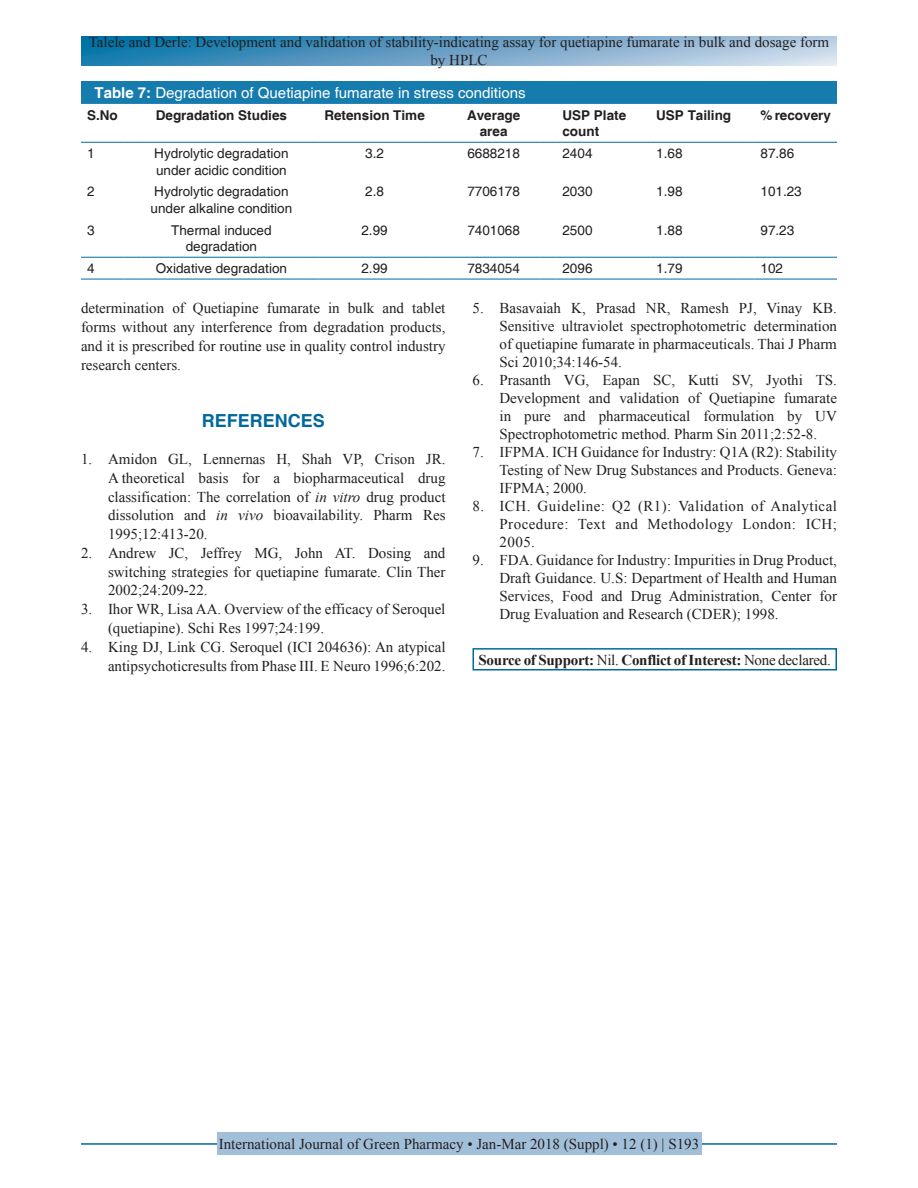
<style>
.page{position:relative;width:918px;height:1188px;background:#fff}
.page>*{position:absolute;margin:0;border:0;box-sizing:border-box;transform-origin:0 0}
.t1{font:700 18px "Helvetica";color:#00689e}
.REF{font:15px/18px "Times New Roman";color:#231f20;text-align:justify}
.TX{font:15px/18.8px "Times New Roman";color:#231f20;text-align:justify}
.TT{font:15px "Helvetica";color:#fff}
.t2{font:700 15px "Times New Roman";letter-spacing:-.015em;color:#231f20}
.TB{font:13.5px/16.5px "Helvetica";color:#231f20}
.TBL{font:13.5px/16.5px "Helvetica";color:#231f20;text-align:center}
.TCH{font:700 13.5px/16.5px "Helvetica";color:#231f20;text-align:center}
.s1{font-weight:700}
.s2{font-style:italic}
.s3{font-weight:400}
</style>
<div class="page">
<svg style="left:81px;top:37px;width:756px;height:28px;background:#6aa3c7"></svg>
<hr style="left:81px;top:1143px;width:756px;height:2px;background:#00689e">
<div style="left:217px;top:1133px;width:484px;height:22px;background:#a2bfda"></div>
<div style="left:472px;top:648px;width:365px;height:22px;border:2px solid #00689e"></div>
<div style="left:81px;top:81px;width:756px;height:23px;background:#167cae"></div>
<hr style="left:81px;top:257px;width:43px;height:1px;background:#00689e">
<svg style="left:124px;top:257px;width:18px;height:1px"></svg>
<hr style="left:142px;top:257px;width:159px;height:1px;background:#00689e">
<svg style="left:301px;top:257px;width:17px;height:1px"></svg>
<hr style="left:318px;top:257px;width:113px;height:1px;background:#00689e">
<svg style="left:431px;top:257px;width:17px;height:1px"></svg>
<hr style="left:448px;top:257px;width:91px;height:1px;background:#00689e">
<svg style="left:539px;top:257px;width:17px;height:1px"></svg>
<hr style="left:556px;top:257px;width:77px;height:1px;background:#00689e">
<svg style="left:633px;top:257px;width:17px;height:1px"></svg>
<hr style="left:650px;top:257px;width:87px;height:1px;background:#00689e">
<svg style="left:737px;top:257px;width:17px;height:1px"></svg>
<hr style="left:754px;top:257px;width:83px;height:1px;background:#00689e">
<hr style="left:81px;top:279px;width:43px;height:1px;background:#00689e">
<svg style="left:124px;top:279px;width:18px;height:1px"></svg>
<hr style="left:142px;top:279px;width:159px;height:1px;background:#00689e">
<svg style="left:301px;top:279px;width:17px;height:1px"></svg>
<hr style="left:318px;top:279px;width:113px;height:1px;background:#00689e">
<svg style="left:431px;top:279px;width:17px;height:1px"></svg>
<hr style="left:448px;top:279px;width:91px;height:1px;background:#00689e">
<svg style="left:539px;top:279px;width:17px;height:1px"></svg>
<hr style="left:556px;top:279px;width:77px;height:1px;background:#00689e">
<svg style="left:633px;top:279px;width:17px;height:1px"></svg>
<hr style="left:650px;top:279px;width:87px;height:1px;background:#00689e">
<svg style="left:737px;top:279px;width:17px;height:1px"></svg>
<hr style="left:754px;top:279px;width:83px;height:1px;background:#00689e">
<hr style="left:81px;top:142px;width:43px;height:1px;background:#00689e">
<svg style="left:124px;top:142px;width:18px;height:1px"></svg>
<hr style="left:142px;top:142px;width:159px;height:1px;background:#00689e">
<svg style="left:301px;top:142px;width:17px;height:1px"></svg>
<hr style="left:318px;top:142px;width:113px;height:1px;background:#00689e">
<svg style="left:431px;top:142px;width:17px;height:1px"></svg>
<hr style="left:448px;top:142px;width:91px;height:1px;background:#00689e">
<svg style="left:539px;top:142px;width:17px;height:1px"></svg>
<hr style="left:556px;top:142px;width:77px;height:1px;background:#00689e">
<svg style="left:633px;top:142px;width:17px;height:1px"></svg>
<hr style="left:650px;top:142px;width:87px;height:1px;background:#00689e">
<svg style="left:737px;top:142px;width:17px;height:1px"></svg>
<hr style="left:754px;top:142px;width:83px;height:1px;background:#00689e">
<p class="REF" style="left:89px;top:33px;width:742px;text-align:center">Talele and Derle: Development and validation of stability-indicating assay for quetiapine fumarate in bulk and dosage form by HPLC</p>
<p class="TT" style="left:95px;top:84px;width:433px"><span class="s1">Table 7:</span> Degradation of Quetiapine fumarate in stress conditions</p>
<p class="TCH" style="left:87px;top:107px;width:32px">S.No</p>
<p class="TCH" style="left:156px;top:107px;width:133px">Degradation Studies</p>
<p class="TCH" style="left:324px;top:107px;width:102px">Retension Time</p>
<p class="TCH" style="left:467px;top:107px;width:55px">Average area</p>
<p class="TCH" style="left:562px;top:107px;width:65px;text-align:left">USP Plate count</p>
<p class="TCH" style="left:656px;top:107px;width:77px">USP Tailing</p>
<p class="TCH" style="left:760px;top:107px;width:72px">% recovery</p>
<p class="TB" style="left:87px;top:146px;width:9px">1</p>
<p class="TB" style="left:154px;top:146px;width:136px">Hydrolytic degradation under acidic condition</p>
<p class="TB" style="left:365px;top:146px;width:20px">3.2</p>
<p class="TB" style="left:467px;top:146px;width:54px">6688218</p>
<p class="TB" style="left:562px;top:146px;width:32px">2404</p>
<p class="TB" style="left:656px;top:146px;width:28px">1.68</p>
<p class="TB" style="left:760px;top:146px;width:35px">87.86</p>
<p class="TB" style="left:87px;top:184px;width:9px">2</p>
<p class="TB" style="left:150px;top:184px;width:143px">Hydrolytic degradation under alkaline condition</p>
<p class="TB" style="left:365px;top:184px;width:20px">2.8</p>
<p class="TB" style="left:467px;top:184px;width:54px">7706178</p>
<p class="TB" style="left:562px;top:184px;width:32px">2030</p>
<p class="TB" style="left:656px;top:184px;width:28px">1.98</p>
<p class="TB" style="left:760px;top:184px;width:43px">101.23</p>
<p class="TBL" style="left:87px;top:222px;width:9px">3</p>
<p class="TBL" style="left:171px;top:222px;width:102px">Thermal induced degradation</p>
<p class="TBL" style="left:361px;top:222px;width:28px">2.99</p>
<p class="TBL" style="left:467px;top:222px;width:54px">7401068</p>
<p class="TBL" style="left:562px;top:222px;width:32px">2500</p>
<p class="TBL" style="left:656px;top:222px;width:28px">1.88</p>
<p class="TBL" style="left:760px;top:222px;width:35px">97.23</p>
<p class="TBL" style="left:87px;top:261px;width:9px">4</p>
<p class="TBL" style="left:156px;top:261px;width:133px">Oxidative degradation</p>
<p class="TBL" style="left:361px;top:261px;width:28px">2.99</p>
<p class="TBL" style="left:467px;top:261px;width:54px">7834054</p>
<p class="TBL" style="left:562px;top:261px;width:32px">2096</p>
<p class="TBL" style="left:656px;top:261px;width:28px">1.79</p>
<p class="TBL" style="left:760px;top:261px;width:24px">102</p>
<p class="TX" style="left:81px;top:299px;width:366px">determination of Quetiapine fumarate in bulk and tablet forms without any interference from degradation products, and it is prescribed for routine use in quality control industry research centers.</p>
<h1 class="t1" style="left:202px;top:410px;width:125px">REFERENCES</h1>
<p class="REF" style="left:108px;top:449px;width:339px;line-height:18.8px;text-indent:-27px">1. Amidon GL, Lennernas H, Shah VP, Crison JR.<br>A theoretical basis for a biopharmaceutical drug classification: The correlation of <span class="s2">in vitro</span> drug product dissolution and <span class="s2">in vivo</span> bioavailability. Pharm Res 1995;12:413-20.</p>
<p class="REF" style="left:108px;top:543px;width:339px;line-height:18.8px;text-indent:-27px">2. Andrew JC, Jeffrey MG, John AT. Dosing and switching strategies for quetiapine fumarate. Clin Ther 2002;24:209-22.</p>
<p class="REF" style="left:108px;top:599px;width:339px;line-height:18.8px;text-indent:-27px">3. Ihor WR, Lisa AA. Overview of the efficacy of Seroquel (quetiapine). Schi Res 1997;24:199.</p>
<p class="REF" style="left:81px;top:637px;width:366px;line-height:18.8px;text-align:right">4. King DJ, Link CG. Seroquel (ICI 204636): An atypical antipsychoticresults from Phase III. E Neuro 1996;6:202.</p>
<p class="REF" style="left:500px;top:299px;width:339px;text-indent:-27px">5. Basavaiah K, Prasad NR, Ramesh PJ, Vinay KB.<br>Sensitive ultraviolet spectrophotometric determination of quetiapine fumarate in pharmaceuticals. Thai J Pharm Sci 2010;34:146-54.</p>
<p class="REF" style="left:500px;top:371px;width:339px;text-indent:-27px">6. Prasanth VG, Eapan SC, Kutti SV, Jyothi TS.<br>Development and validation of Quetiapine fumarate in pure and pharmaceutical formulation by UV Spectrophotometric method. Pharm Sin 2011;2:52-8.</p>
<p class="REF" style="left:500px;top:443px;width:339px;text-indent:-27px">7. IFPMA. ICH Guidance for Industry: Q1A (R2): Stability Testing of New Drug Substances and Products. Geneva:<br>IFPMA; 2000.</p>
<p class="REF" style="left:500px;top:497px;width:339px;text-indent:-27px">8. ICH. Guideline: Q2 (R1): Validation of Analytical Procedure: Text and Methodology London: ICH; 2005.</p>
<p class="REF" style="left:500px;top:551px;width:339px;text-indent:-27px">9. FDA. Guidance for Industry: Impurities in Drug Product, Draft Guidance. U.S: Department of Health and Human Services, Food and Drug Administration, Center for Drug Evaluation and Research (CDER); 1998.</p>
<p class="t2" style="left:478px;top:649px;width:354px">Source of Support: <span class="s3">Nil.</span> Conflict of Interest: <span class="s3">None declared.</span></p>
<p class="REF" style="left:219px;top:1135px;width:482px">International Journal of Green Pharmacy • Jan-Mar 2018 (Suppl) • 12 (1) | S193</p>
</div>
